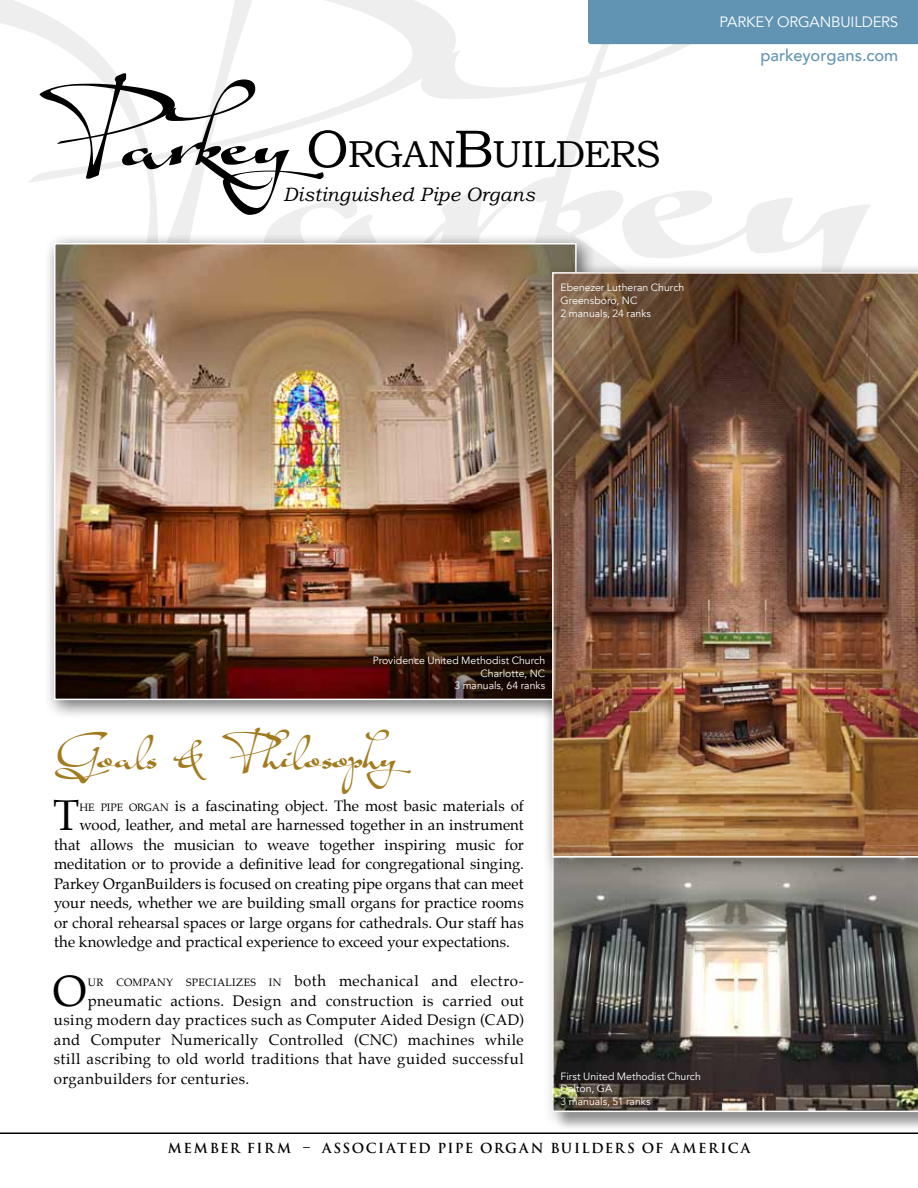
<style>
.page{position:relative;width:918px;height:1188px;background:#fff}
.page>*{position:absolute;margin:0;border:0;box-sizing:border-box;transform-origin:0 0}
.t1{font:249.9px "Shapely";color:#000}
.t2{font:42.9px "Palatino";color:#000}
.t3{font:37.5px "Bookman Old Style";letter-spacing:-.02em;color:#000}
.t4{font:30px "Shapely";letter-spacing:-.005em;color:#a37b1f}
.t5{font:italic 19.35px "Bookman Old Style";letter-spacing:.01em;color:#000}
.t6{font:500 16.5px "Avenir";color:#6194b3}
.t7{font:15px "Palatino";letter-spacing:.01em;color:#000}
.t8{font:15px "Palatino";letter-spacing:.03em;color:#000}
.t9{font:15px "Avenir";letter-spacing:-.01em;color:#fff}
.t10{font:700 13.5px "Trajan Pro";letter-spacing:.105em;color:#000}
.t11{font:10.5px/12.6px "Avenir";color:#fff}
.s1{font-family:"Shapely";font-size:68.7px}
.s2{font-size:53.7px}
.s3{font-size:10.5px}
</style>
<div class="page">
<div style="left:588px;top:0;width:330px;height:44px;background:#6194b3"></div>
<hr style="left:0;top:1132px;width:918px;height:2px;background:#000">
<div style="left:554px;top:858px;width:364px;height:273px;background:#000;opacity:.25"></div>
<svg style="left:552px;top:877px;width:366px;height:235px;background:#67645f"></svg>
<div style="left:44px;top:233px;width:552px;height:487px;background:#000;opacity:.35"></div>
<img style="left:57px;top:246px;width:517px;height:451px">
<div style="left:541px;top:262px;width:377px;height:615px;background:#000;opacity:.35"></div>
<img style="left:552px;top:272px;width:366px;height:586px">
<h1 class="t1" style="left:-49px;top:23px;width:1151px">Parkey</h1>
<p class="t9" style="left:720px;top:13px;width:180px">Parkey Organbuilders</p>
<p class="t6" style="left:760px;top:41px;width:139px">parkeyorgans.com</p>
<h3 class="t3" style="left:36px;top:133px;width:626px"><span class="s1">Parkey</span><span class="s2">O</span>RGAN<span class="s2">B</span>UILDERS</h3>
<p class="t5" style="left:283px;top:183px;width:253px">Distinguished Pipe Organs</p>
<p class="t11" style="left:561px;top:282px;width:125px">Ebenezer Lutheran Church<br>Greensboro, NC<br>2 manuals, 24 ranks</p>
<p class="t11" style="left:373px;top:654px;width:174px;text-align:right">Providence U nited Methodist Church<br>Charlotte, N C<br>3 manuals, 64 ranks</p>
<h3 class="t4" style="left:54px;top:739px;width:371px">Goals &amp; Philosophy</h3>
<h2 class="t2" style="left:53px;top:780px;width:28px">T</h2>
<p class="t7" style="left:79px;top:793px;width:446px"><span class="s3">HE PIPE ORGAN</span> is a fascinating object. The most basic materials of</p>
<p class="t7" style="left:79px;top:813px;width:446px">wood, leather, and metal are harnessed together in an instrument</p>
<p class="t7" style="left:54px;top:832px;width:471px">that allows the musician to weave together inspiring music for</p>
<p class="t7" style="left:54px;top:852px;width:471px">meditation or to provide a definitive lead for congregational singing.</p>
<p class="t7" style="left:54px;top:871px;width:471px">Parkey OrganBuilders is focused on creating pipe organs that can meet</p>
<p class="t7" style="left:54px;top:891px;width:471px">your needs, whether we are building small organs for practice rooms</p>
<p class="t7" style="left:54px;top:910px;width:471px">or choral rehearsal spaces or large organs for cathedrals. Our staff has</p>
<p class="t7" style="left:54px;top:930px;width:457px">the knowledge and practical experience to exceed your expectations.</p>
<h2 class="t2" style="left:53px;top:955px;width:35px">O</h2>
<p class="t8" style="left:88px;top:969px;width:437px"><span class="s3">UR COMPANY SPECIALIZES IN</span> both mechanical and electro-</p>
<p class="t8" style="left:88px;top:988px;width:437px">pneumatic actions. Design and construction is carried out</p>
<p class="t7" style="left:54px;top:1008px;width:471px">using modern day practices such as Computer Aided Design (CAD)</p>
<p class="t7" style="left:54px;top:1027px;width:471px">and Computer Numerically Controlled (CNC) machines while</p>
<p class="t7" style="left:54px;top:1047px;width:471px">still ascribing to old world traditions that have guided successful</p>
<p class="t7" style="left:54px;top:1066px;width:197px">organbuilders for centuries.</p>
<p class="t11" style="left:561px;top:1070px;width:142px">First U nited Methodist Church<br>Dalton, GA<br>3 manuals, 51 ranks</p>
<p class="t10" style="left:168px;top:1139px;width:586px">MEMBER FIRM – ASSOCIATED PIPE ORGAN BUILDERS OF AMERICA</p>
</div>
